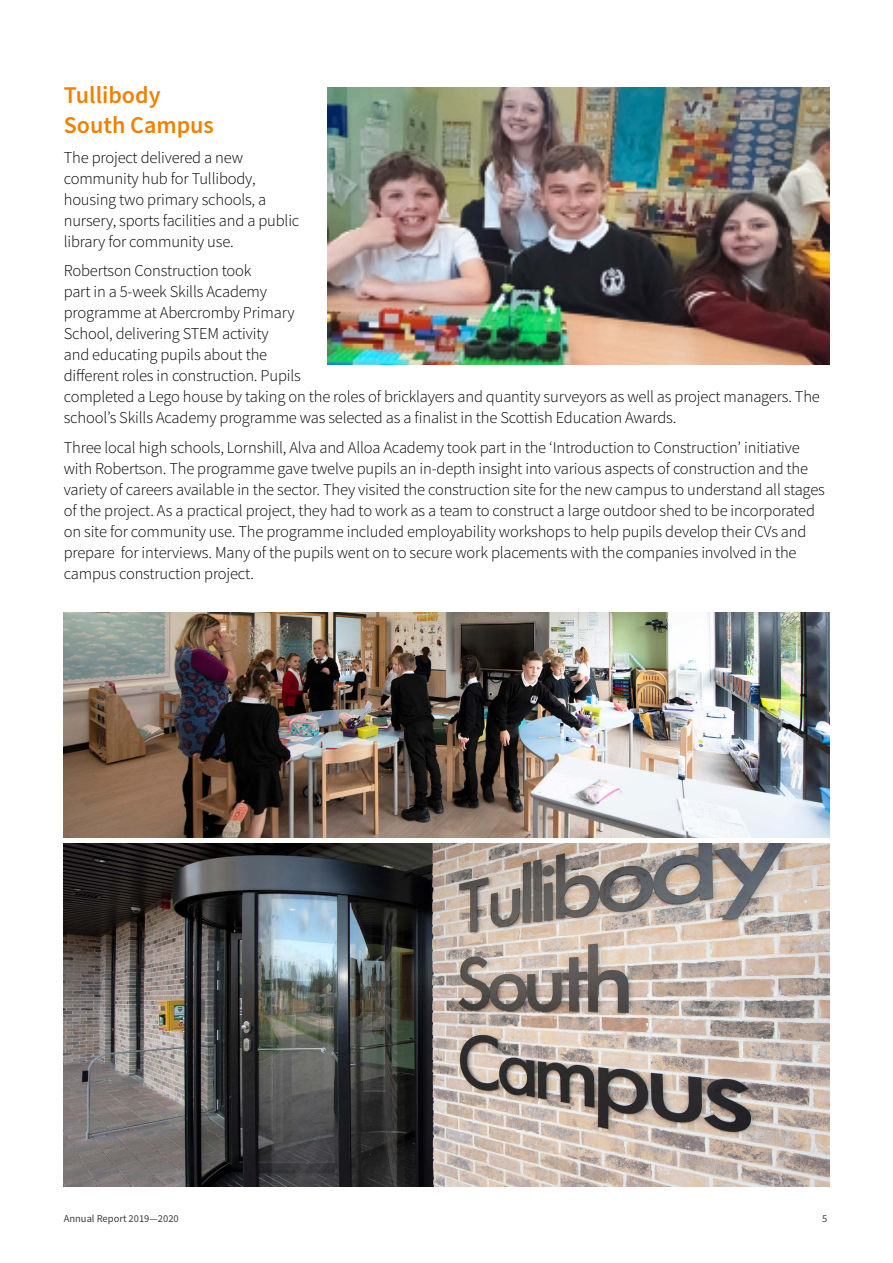
<style>
.page{position:relative;width:893px;height:1263px;background:#fff}
.page>*{position:absolute;margin:0;border:0;box-sizing:border-box;transform-origin:0 0}
.t1{font:600 24px/30px "Source Sans Pro";color:#f08100}
.t2{font:300 16.5px/21px "Source Sans Pro";letter-spacing:-.01em;color:#000}
.t3{font:10.5px "Source Sans Pro";color:#3c3c3b}
</style>
<div class="page">
<img style="left:327px;top:87px;width:502px;height:277px">
<img style="left:64px;top:843px;width:765px;height:343px">
<img style="left:64px;top:613px;width:765px;height:225px">
<h1 class="t1" style="left:64px;top:80px;width:152px">Tullibody<br>South Campus</h1>
<p class="t2" style="left:64px;top:147px;width:237px">The project delivered a new community hub for Tullibody, housing two primary schools, a nursery, sports facilities and a public library for community use.</p>
<p class="t2" style="left:64px;top:260px;width:758px">Robertson Construction took<br>part in a 5-week Skills Academy<br>programme at Abercromby Primary<br>School, delivering STEM activity<br>and educating pupils about the<br>different roles in construction. Pupils<br>completed a Lego house by taking on the roles of bricklayers and quantity surveyors as well as project managers. The school’s Skills Academy programme was selected as a finalist in the Scottish Education Awards.</p>
<p class="t2" style="left:64px;top:437px;width:762px">Three local high schools, Lornshill, Alva and Alloa Academy took part in the ‘Introduction to Construction’ initiative with Robertson. The programme gave twelve pupils an in-depth insight into various aspects of construction and the variety of careers available in the sector. They visited the construction site for the new campus to understand all stages of the project. As a practical project, they had to work as a team to construct a large outdoor shed to be incorporated on site for community use. The programme included employability workshops to help pupils develop their CVs and prepare for interviews. Many of the pupils went on to secure work placements with the companies involved in the campus construction project.</p>
<p class="t3" style="left:64px;top:1212px;width:117px">Annual Report 2019—2020</p>
<p class="t3" style="left:822px;top:1212px;width:7px">5</p>
</div>
